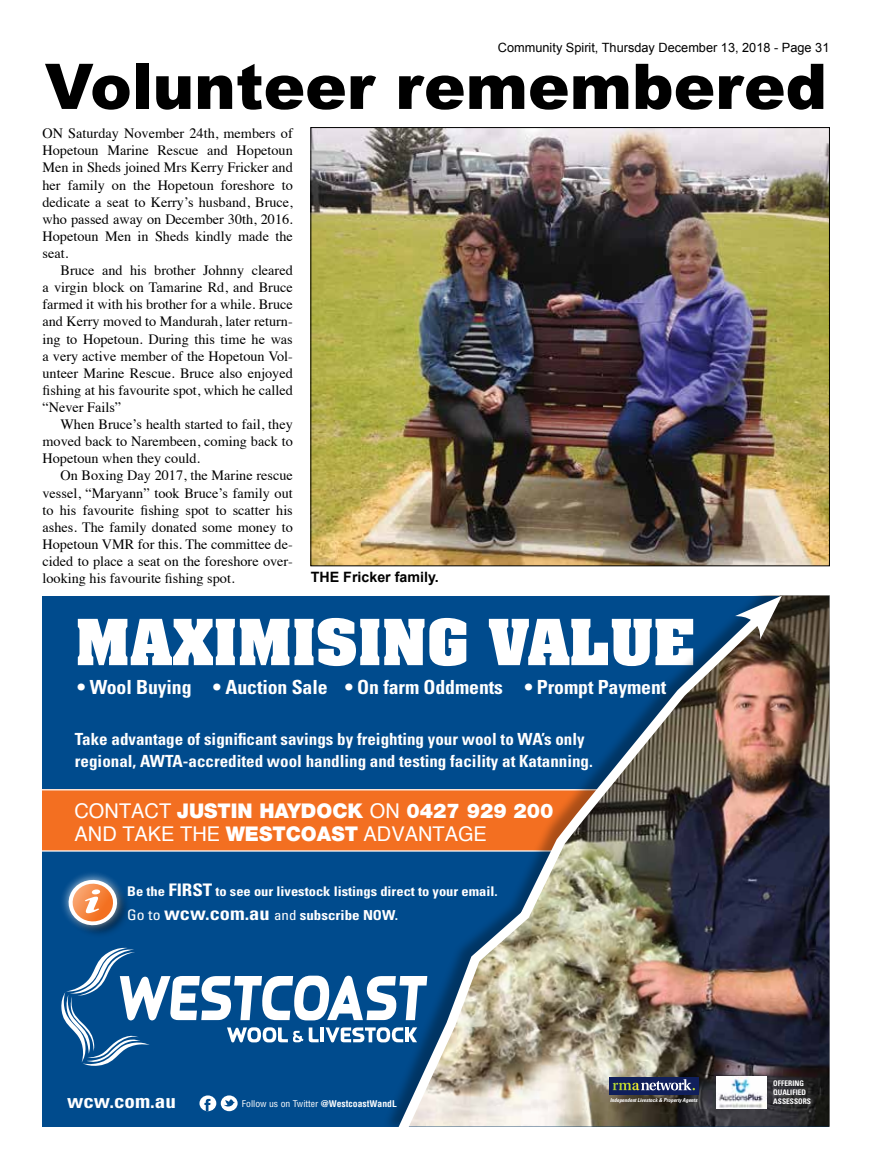
<style>
.page{position:relative;width:872px;height:1170px;background:#fff}
.page>*{position:absolute;margin:0;border:0;box-sizing:border-box;transform-origin:0 0}
.t1{font:900 63px "Arial";color:#000}
.t2{font:700 54px "Aachen";color:#fff;scale:1.09 1}
.t3{font:italic 700 35.7px "Minion Pro";color:#fff;scale:1.76 1}
.t4{font:900 20.25px "Helvetica Neue";color:#fff}
.t5{font:20.25px "Helvetica";color:#fff}
.t6{font:700 condensed 19.65px "Univers";color:#fff;scale:1.07 1}
.t7{font:700 condensed 19.5px "Univers";letter-spacing:-.005em;color:#fff}
.t8{font:700 condensed 16.65px/21.3px "Univers";color:#fff}
.t9{font:14.25px/17.1px "Times";color:#000;text-align:justify}
.t10{font:700 14.25px "Arial";color:#000}
.t11{font:700 condensed 13.8px "Univers";color:#fff;scale:1.09 1}
.t12{font:700 condensed 13.35px "Univers";color:#fff;scale:1.09 1}
.t13{font:12.75px "Arial";color:#000}
.t14{font:condensed 9px "Helvetica";color:#fff;scale:1.07 1}
.t15{font:700 condensed 7.65px/9.3px "Univers";color:#fff}
.t16{font:italic 700 condensed 5.4px "Univers";color:#fff}
.s1{font-family:"Helvetica";font-weight:400}
.s2{font-family:"Helvetica Neue";font-weight:900}
.s3{font-size:17.25px}
.s4{font-weight:400;font-size:14.4px}
.s5{font-size:18.75px}
.s6{font-weight:400}
.s7{font-weight:700}
</style>
<div class="page">
<div style="left:43px;top:595px;width:786px;height:531px;background:#004b8d"></div>
<div style="left:43px;top:789px;width:340px;height:62px;background:#f36f21"></div>
<svg style="left:61px;top:873px;width:322px;height:192px"></svg>
<img style="left:404px;top:595px;width:425px;height:531px">
<svg style="left:199px;top:1095px;width:17px;height:16px"></svg>
<svg style="left:204px;top:1098px;width:6px;height:13px"></svg>
<svg style="left:221px;top:1095px;width:17px;height:16px"></svg>
<svg style="left:224px;top:1099px;width:11px;height:7px"></svg>
<img style="left:388px;top:602px;width:388px;height:524px">
<svg style="left:731px;top:595px;width:52px;height:47px"></svg>
<div style="left:609px;top:1076px;width:89px;height:18px;background:#101f5b"></div>
<svg style="left:613px;top:1090px;width:82px;height:1px"></svg>
<svg style="left:612px;top:1079px;width:83px;height:11px"></svg>
<img style="left:716px;top:1076px;width:50px;height:31px">
<img style="left:312px;top:129px;width:516px;height:435px">
<p class="t13" style="left:498px;top:39px;width:333px">Community Spirit, Thursday December 13, 2018 - Page 31</p>
<h1 class="t1" style="left:45px;top:41px;width:783px">Volunteer remembered</h1>
<p class="t9" style="left:43px;top:124px;width:252px">ON Saturday November 24th, members of Hopetoun Marine Rescue and Hopetoun Men in Sheds joined Mrs Kerry Fricker and her family on the Hopetoun foreshore to dedicate a seat to Kerry’s husband, Bruce, who passed away on December 30th, 2016.<br>Hopetoun Men in Sheds kindly made the seat.</p>
<p class="t9" style="left:43px;top:260px;width:252px;text-indent:18px">Bruce and his brother Johnny cleared a virgin block on Tamarine Rd, and Bruce farmed it with his brother for a while. Bruce and Kerry moved to Mandurah, later return&shy;ing to Hopetoun. During this time he was a very active member of the Hopetoun Vol&shy;unteer Marine Rescue. Bruce also enjoyed fishing at his favourite spot, which he called “Never Fails”</p>
<p class="t9" style="left:43px;top:414px;width:252px;text-indent:18px">When Bruce’s health started to fail, they moved back to Narembeen, coming back to Hopetoun when they could.</p>
<p class="t9" style="left:43px;top:466px;width:252px;text-indent:18px">On Boxing Day 2017, the Marine rescue vessel, “Maryann” took Bruce’s family out to his favourite fishing spot to scatter his ashes. The family donated some money to Hopetoun VMR for this. The committee de&shy;cided to place a seat on the foreshore over&shy;looking his favourite fishing spot.</p>
<p class="t10" style="left:311px;top:567px;width:130px">THE Fricker family.</p>
<h2 class="t2" style="left:75px;top:603px;width:570px">MAXIMISING VALUE</h2>
<h3 class="t7" style="left:77px;top:675px;width:590px">• Wool Buying • Auction Sale • On farm Oddments • Prompt Payment</h3>
<p class="t8" style="left:75px;top:728px;width:519px">Take advantage of significant savings by freighting your wool to Wa’s only regional, aWTa-accredited wool handling and testing facility at Katanning.</p>
<h3 class="t4" style="left:75px;top:798px;width:480px"><span class="s1">CONTACT</span> JUSTIN HAYDOCK <span class="s1">ON</span> 0427 929 200</h3>
<h3 class="t5" style="left:75px;top:821px;width:414px">AND TAKE THE <span class="s2">WESTCOAST</span> ADVANTAGE</h3>
<h3 class="t3" style="left:82px;top:875px;width:12px">i</h3>
<p class="t12" style="left:127px;top:883px;width:341px">Be the <span class="s3">firsT</span> to see our livestock listings direct to your email.</p>
<p class="t11" style="left:127px;top:906px;width:250px"><span class="s4">Go to</span> <span class="s5">wcw.com.au</span> <span class="s6">and</span> subscribe nOW.</p>
<h3 class="t6" style="left:67px;top:1088px;width:103px">wcw.com.au</h3>
<p class="t14" style="left:242px;top:1098px;width:146px">Follow us on Twitter <span class="s7">@WestcoastWandL</span></p>
<p class="t16" style="left:610px;top:1096px;width:89px">Independent Livestock &amp; Property Agents</p>
<p class="t15" style="left:773px;top:1078px;width:39px">Offering qualified assessOrs</p>
</div>
